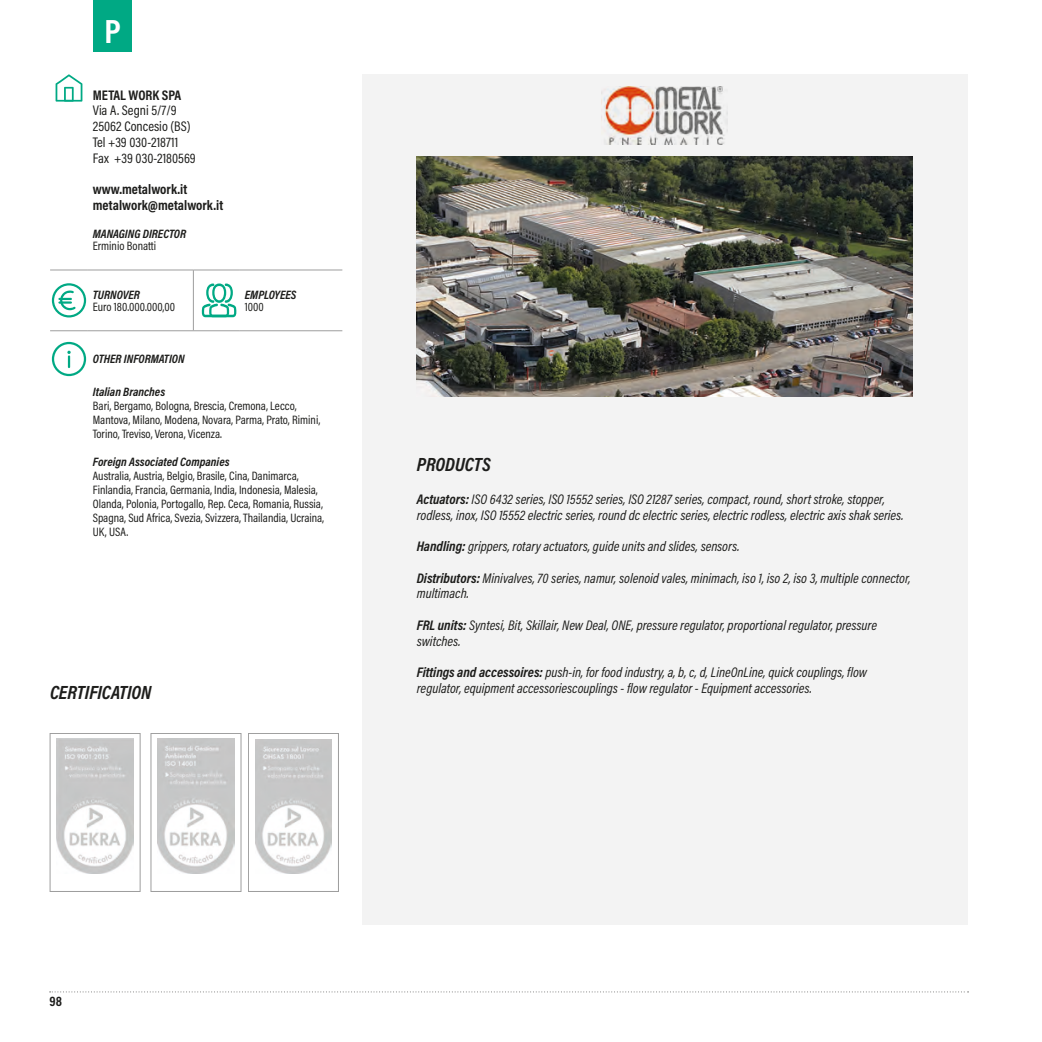
<style>
.page{position:relative;width:1042px;height:1042px;background:#fff}
.page>*{position:absolute;margin:0;border:0;box-sizing:border-box;transform-origin:0 0}
.t1{font:700 33.77px "Acumin Pro Cond";color:#fff}
.PRODOTTO{font:italic 700 19.25px "Acumin Pro Cond";color:#1d1d1b}
.INDIRIZZO{font:italic 14px/15.8px "Acumin Pro Cond";color:#1d1d1b}
.INDIRIZZO-2{font:14px "Acumin Pro Cond";color:#1d1d1b}
.INDIRIZZO-3{font:700 14px "Acumin Pro Cond";color:#1d1d1b}
.INFO{font:12.25px/14px "Acumin Pro Cond";color:#1d1d1b}
.DATI_TIT{font:italic 700 12.25px "Acumin Pro Cond";color:#1d1d1b}
.INFO-2{font:italic 700 12.25px "Acumin Pro Cond";color:#1d1d1b}
.DATI_TIT-2{font:12.25px "Acumin Pro Cond";color:#1d1d1b}
.s1{font-weight:700}
</style>
<div class="page">
<div style="left:362px;top:74px;width:605px;height:851px;background:#f3f3f3"></div>
<svg style="left:50px;top:991px;width:918px;height:1px"></svg>
<div style="left:94px;top:0;width:38px;height:52px;background:#00a984"></div>
<div style="left:248px;top:733px;width:91px;height:158px;border:1px solid #9d9d9d"></div>
<div style="left:151px;top:733px;width:90px;height:158px;border:1px solid #9d9d9d"></div>
<div style="left:50px;top:733px;width:90px;height:158px;border:1px solid #9d9d9d"></div>
<hr style="left:50px;top:270px;width:38px;height:1px;background:#9d9d9d">
<hr style="left:88px;top:270px;width:105px;height:1px;background:#9d9d9d">
<hr style="left:193px;top:270px;width:1px;height:60px;background:#9d9d9d">
<hr style="left:193px;top:270px;width:47px;height:1px;background:#9d9d9d">
<hr style="left:240px;top:270px;width:102px;height:1px;background:#9d9d9d">
<hr style="left:50px;top:330px;width:38px;height:1px;background:#9d9d9d">
<hr style="left:88px;top:330px;width:105px;height:1px;background:#9d9d9d">
<hr style="left:193px;top:330px;width:47px;height:1px;background:#9d9d9d">
<hr style="left:240px;top:330px;width:102px;height:1px;background:#9d9d9d">
<svg style="left:56px;top:74px;width:26px;height:28px"></svg>
<svg style="left:52px;top:283px;width:34px;height:34px"></svg>
<svg style="left:201px;top:283px;width:36px;height:34px"></svg>
<svg style="left:52px;top:342px;width:34px;height:34px"></svg>
<img style="left:417px;top:156px;width:496px;height:241px">
<img style="left:56px;top:738px;width:78px;height:135px">
<img style="left:158px;top:738px;width:76px;height:135px">
<img style="left:255px;top:739px;width:77px;height:135px">
<img style="left:602px;top:86px;width:126px;height:59px">
<h1 class="t1" style="left:105px;top:9px;width:18px">P</h1>
<p class="INDIRIZZO-3" style="left:93px;top:86px;width:90px">METAL WORK SPA</p>
<p class="INDIRIZZO-2" style="left:93px;top:101px;width:85px">Via A. Segni 5/7/9</p>
<p class="INDIRIZZO-2" style="left:93px;top:117px;width:99px">25062 Concesio (BS)</p>
<p class="INDIRIZZO-2" style="left:93px;top:133px;width:87px">Tel +39 030-218711</p>
<p class="INDIRIZZO-2" style="left:93px;top:149px;width:104px">Fax +39 030-2180569</p>
<p class="INDIRIZZO-3" style="left:93px;top:180px;width:96px">www.metalwork.it</p>
<p class="INDIRIZZO-3" style="left:93px;top:196px;width:132px">metalwork@metalwork.it</p>
<p class="DATI_TIT" style="left:93px;top:225px;width:95px">MANAGING DIRECTOR</p>
<p class="DATI_TIT-2" style="left:93px;top:238px;width:65px">Erminio Bonatti</p>
<p class="DATI_TIT" style="left:93px;top:286px;width:49px">TURNOVER</p>
<p class="DATI_TIT-2" style="left:93px;top:299px;width:84px">Euro 180.000.000,00</p>
<p class="DATI_TIT" style="left:245px;top:286px;width:53px">EMPLOYEES</p>
<p class="DATI_TIT-2" style="left:245px;top:299px;width:20px">1000</p>
<p class="DATI_TIT" style="left:93px;top:351px;width:93px">OTHER INFORMATION</p>
<p class="INFO-2" style="left:93px;top:384px;width:74px">Italian Branches</p>
<p class="INFO" style="left:93px;top:398px;width:229px">Bari, Bergamo, Bologna, Brescia, Cremona, Lecco,<br>Mantova, Milano, Modena, Novara, Parma, Prato, Rimini,<br>Torino, Treviso, Verona, Vicenza.</p>
<p class="INFO-2" style="left:93px;top:454px;width:138px">Foreign Associated Companies</p>
<p class="INFO" style="left:93px;top:468px;width:233px">Australia, Austria, Belgio, Brasile, Cina, Danimarca, Finlandia, Francia, Germania, India, Indonesia, Malesia, Olanda, Polonia, Portogallo, Rep. Ceca, Romania, Russia, Spagna, Sud Africa, Svezia, Svizzera, Thailandia, Ucraina, UK, USA.</p>
<p class="PRODOTTO" style="left:50px;top:679px;width:103px">CERTIFICATION</p>
<p class="PRODOTTO" style="left:417px;top:451px;width:75px">PRODUCTS</p>
<p class="INDIRIZZO" style="left:417px;top:491px;width:488px"><span class="s1">Actuators:</span> ISO 6432 series, ISO 15552 series, ISO 21287 series, compact, round, short stroke, stopper, rodless, inox, ISO 15552 electric series, round dc electric series, electric rodless, electric axis shak series.</p>
<p class="INDIRIZZO" style="left:417px;top:538px;width:324px"><span class="s1">Handling:</span> grippers, rotary actuators, guide units and slides, sensors.</p>
<p class="INDIRIZZO" style="left:417px;top:570px;width:495px"><span class="s1">Distributors:</span> Minivalves, 70 series, namur, solenoid vales, minimach, iso 1, iso 2, iso 3, multiple connector, multimach.</p>
<p class="INDIRIZZO" style="left:417px;top:617px;width:462px"><span class="s1">FRL units:</span> Syntesi, Bit, Skillair, New Deal, ONE, pressure regulator, proportional regulator, pressure switches.</p>
<p class="INDIRIZZO" style="left:417px;top:664px;width:452px"><span class="s1">Fittings and accessoires:</span> push-in, for food industry, a, b, c, d, LineOnLine, quick couplings, flow regulator, equipment accessoriescouplings - flow regulator - Equipment accessories.</p>
<p class="INDIRIZZO-3" style="left:50px;top:991px;width:14px">98</p>
</div>
